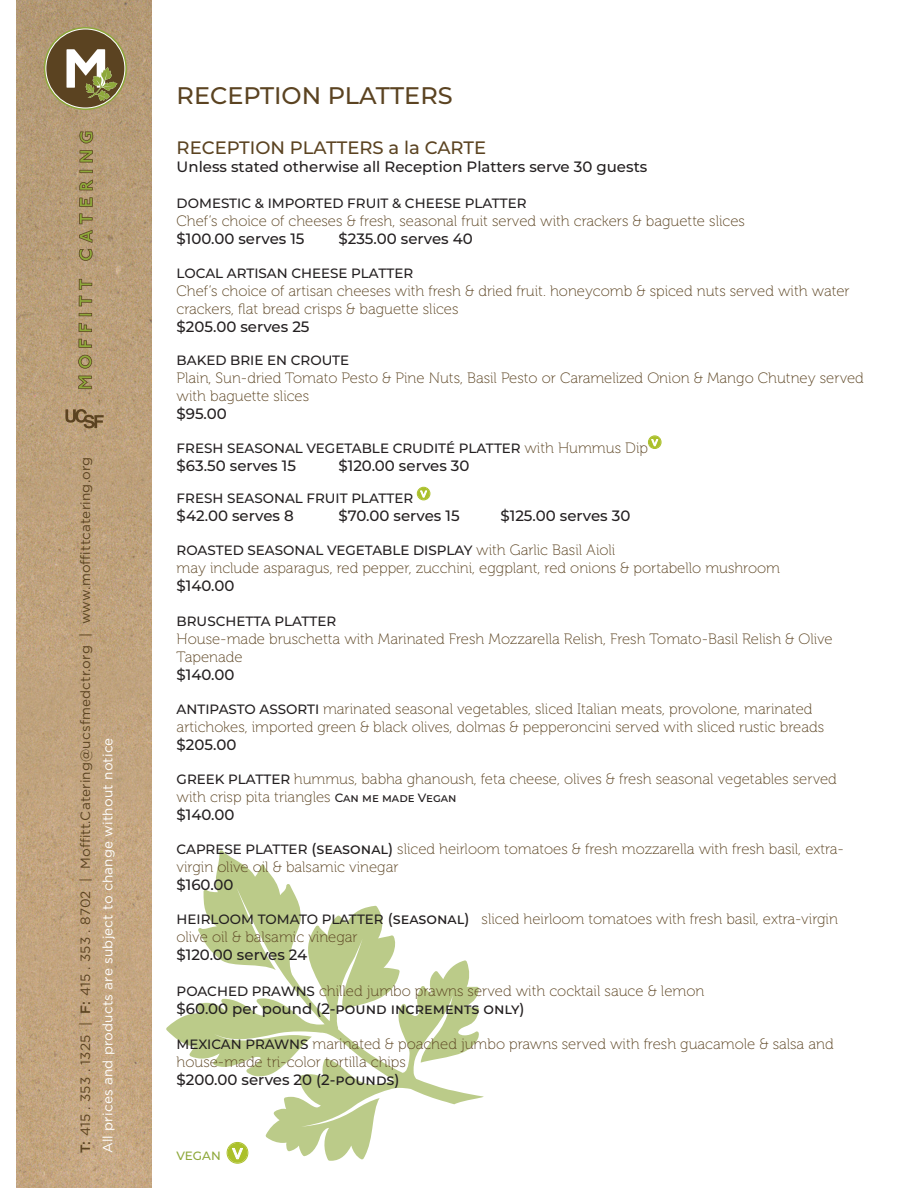
<style>
.page{position:relative;width:918px;height:1188px;background:#fff}
.page>*{position:absolute;margin:0;border:0;box-sizing:border-box;transform-origin:0 0}
.menu_title{font:500 24px "Montserrat";color:#5b4321}
.t1{font:500 18px "Montserrat";color:#5b4321}
.t2{font:15px/18px "Museo 100";color:#5b4321}
.t3{font:500 15px "Montserrat";color:#231f20}
.t4{font:500 13.5px "Montserrat";color:#231f20}
.t5{font:13.5px/22.5px "Gotham";letter-spacing:.015em;color:#5b4321}
.menu_BL{font:500 12px "Montserrat";color:#8ea83a}
.s1{font-weight:500}
.s2{color:#fff}
.s3{font-family:"Museo 100";font-weight:400;font-size:15px;color:#5b4321}
.s4{font-family:"Montserrat";font-weight:500;font-size:13.5px;color:#231f20}
.s5{font-family:"Montserrat";font-weight:500;font-size:12px;color:#231f20}
.s6{font-family:"Montserrat";font-weight:500;color:#231f20}
</style>
<div class="page">
<img style="left:17px;top:0;width:135px;height:1188px">
<svg style="left:78px;top:376px;width:16px;height:13px"></svg>
<svg style="left:78px;top:355px;width:14px;height:14px"></svg>
<svg style="left:78px;top:339px;width:14px;height:9px"></svg>
<svg style="left:79px;top:323px;width:13px;height:9px"></svg>
<svg style="left:79px;top:313px;width:13px;height:3px"></svg>
<svg style="left:79px;top:296px;width:13px;height:10px"></svg>
<svg style="left:79px;top:279px;width:13px;height:11px"></svg>
<svg style="left:79px;top:249px;width:14px;height:12px"></svg>
<svg style="left:79px;top:230px;width:14px;height:13px"></svg>
<svg style="left:79px;top:213px;width:14px;height:11px"></svg>
<svg style="left:79px;top:197px;width:14px;height:10px"></svg>
<svg style="left:79px;top:179px;width:14px;height:11px"></svg>
<svg style="left:79px;top:170px;width:14px;height:3px"></svg>
<svg style="left:79px;top:150px;width:14px;height:13px"></svg>
<svg style="left:79px;top:131px;width:15px;height:13px"></svg>
<svg style="left:44px;top:27px;width:83px;height:83px;background:#8e7f5a"></svg>
<svg style="left:65px;top:409px;width:39px;height:19px"></svg>
<svg style="left:166px;top:850px;width:228px;height:259px"></svg>
<div style="left:417px;top:487px;width:13px;height:13px;background:#b5c743;border-radius:50%"></div>
<div style="left:417px;top:487px;width:13px;height:13px;border:1px solid #abc02a;border-radius:50%"></div>
<svg style="left:418px;top:488px;width:12px;height:12px"></svg>
<svg style="left:420px;top:490px;width:7px;height:8px"></svg>
<div style="left:227px;top:1142px;width:21px;height:21px;border:1px solid #abc02a;border-radius:50%"></div>
<div style="left:228px;top:1143px;width:19px;height:20px;background:#abc02a;border-radius:50%"></div>
<svg style="left:232px;top:1148px;width:11px;height:11px"></svg>
<div style="left:648px;top:436px;width:13px;height:13px;background:#b2c53e;border-radius:50%"></div>
<div style="left:648px;top:436px;width:13px;height:13px;border:1px solid #abc02a;border-radius:50%"></div>
<svg style="left:649px;top:436px;width:12px;height:12px"></svg>
<svg style="left:651px;top:439px;width:7px;height:7px"></svg>
<svg style="left:80px;top:836px;width:10px;height:12px"></svg>
<svg style="left:80px;top:552px;width:10px;height:12px"></svg>
<p class="t5" style="left:74px;top:1153px;width:698px;rotate:-90deg"><span class="s1">T:</span> 415 . 353 . 1325 | <span class="s1">F:</span> 415 . 353 . 8702 | Mo tt.Catering@ucsfmedctr.org | www.mo ttcatering.org<br><span class="s2">All prices and products are subject to change without notice</span></p>
<p class="menu_title" style="left:177px;top:78px;width:278px">RECEPTION PLATTERS</p>
<p class="t1" style="left:177px;top:135px;width:311px">RECEPTION PLATTERS a la CARTE</p>
<p class="t3" style="left:177px;top:156px;width:472px">Unless stated otherwise all Reception Platters serve 30 guests</p>
<p class="t4" style="left:177px;top:194px;width:352px">DOMESTIC &amp; IMPORTED FRUIT &amp; CHEESE PLATTER</p>
<p class="t2" style="left:177px;top:212px;width:570px">Chef’s choice of cheeses &amp; fresh, seasonal fruit served with crackers &amp; baguette slices</p>
<p class="t3" style="left:177px;top:228px;width:129px">$100.00 serves 15</p>
<p class="t3" style="left:339px;top:228px;width:136px">$235.00 serves 40</p>
<p class="t4" style="left:177px;top:264px;width:238px">LOCAL ARTISAN CHEESE PLATTER</p>
<p class="t2" style="left:177px;top:282px;width:675px">Chef’s choice of artisan cheeses with fresh &amp; dried fruit. honeycomb &amp; spiced nuts served with water crackers, flat bread crisps &amp; baguette slices</p>
<p class="t3" style="left:177px;top:316px;width:134px">$205.00 serves 25</p>
<p class="t4" style="left:177px;top:350px;width:174px">BAKED BRIE EN CROUTE</p>
<p class="t2" style="left:177px;top:369px;width:689px">Plain, Sun-dried Tomato Pesto &amp; Pine Nuts, Basil Pesto or Caramelized Onion &amp; Mango Chutney served with baguette slices</p>
<p class="t3" style="left:177px;top:403px;width:52px">$95.00</p>
<p class="t4" style="left:177px;top:439px;width:473px">FRESH SEASONAL VEGETABLE CRUDITÉ PLATTER <span class="s3">with Hummus Dip</span></p>
<p class="t3" style="left:177px;top:455px;width:121px">$63.50 serves 15</p>
<p class="t3" style="left:339px;top:455px;width:132px">$120.00 serves 30</p>
<p class="t4" style="left:177px;top:489px;width:238px">FRESH SEASONAL FRUIT PLATTER</p>
<p class="t3" style="left:177px;top:505px;width:119px">$42.00 serves 8</p>
<p class="t3" style="left:339px;top:505px;width:123px">$70.00 serves 15</p>
<p class="t3" style="left:501px;top:505px;width:131px">$125.00 serves 30</p>
<p class="t4" style="left:177px;top:541px;width:440px">ROASTED SEASONAL VEGETABLE DISPLAY <span class="s3">with Garlic Basil Aioli</span></p>
<p class="t2" style="left:177px;top:560px;width:605px">may include asparagus, red pepper, zucchini, eggplant, red onions &amp; portabello mushroom</p>
<p class="t3" style="left:177px;top:576px;width:59px">$140.00</p>
<p class="t4" style="left:177px;top:611px;width:161px">BRUSCHETTA PLATTER</p>
<p class="t2" style="left:177px;top:630px;width:658px">House-made bruschetta with Marinated Fresh Mozzarella Relish, Fresh Tomato-Basil Relish &amp; Olive<br>Tapenade</p>
<p class="t3" style="left:177px;top:664px;width:59px">$140.00</p>
<p class="t2" style="left:177px;top:700px;width:649px"><span class="s4">ANTIPASTO ASSORTI</span> marinated seasonal vegetables, sliced Italian meats, provolone, marinated artichokes, imported green &amp; black olives, dolmas &amp; pepperoncini served with sliced rustic breads</p>
<p class="t3" style="left:177px;top:734px;width:61px">$205.00</p>
<p class="t2" style="left:177px;top:770px;width:662px"><span class="s4">GREEK PLATTER</span> hummus, babha ghanoush, feta cheese, olives &amp; fresh seasonal vegetables served with crisp pita triangles <span class="s5">Can me made Vegan</span></p>
<p class="t3" style="left:177px;top:804px;width:59px">$140.00</p>
<p class="t2" style="left:177px;top:840px;width:669px"><span class="s4">CAPRESE PLATTER</span> <span class="s6">(seasonal)</span> sliced heirloom tomatoes &amp; fresh mozzarella with fresh basil, extra&shy;virgin olive oil &amp; balsamic vinegar</p>
<p class="t3" style="left:177px;top:874px;width:59px">$160.00</p>
<p class="t2" style="left:177px;top:911px;width:663px"><span class="s4">HEIRLOOM TOMATO PLATTER</span> <span class="s6">(seasonal)</span> sliced heirloom tomatoes with fresh basil, extra-virgin olive oil &amp; balsamic vinegar</p>
<p class="t3" style="left:177px;top:945px;width:132px">$120.00 serves 24</p>
<p class="t2" style="left:177px;top:983px;width:529px"><span class="s4">POACHED PRAWNS</span> chilled jumbo prawns served with cocktail sauce &amp; lemon</p>
<p class="t3" style="left:177px;top:999px;width:350px">$60.00 per pound (2-pound increments only)</p>
<p class="t2" style="left:177px;top:1035px;width:659px"><span class="s4">MEXICAN PRAWNS</span> marinated &amp; poached jumbo prawns served with fresh guacamole &amp; salsa and house-made tri-color tortilla chips</p>
<p class="t3" style="left:177px;top:1069px;width:225px">$200.00 serves 20 (2-pounds)</p>
<p class="menu_BL" style="left:177px;top:1147px;width:46px">VEGAN</p>
</div>
